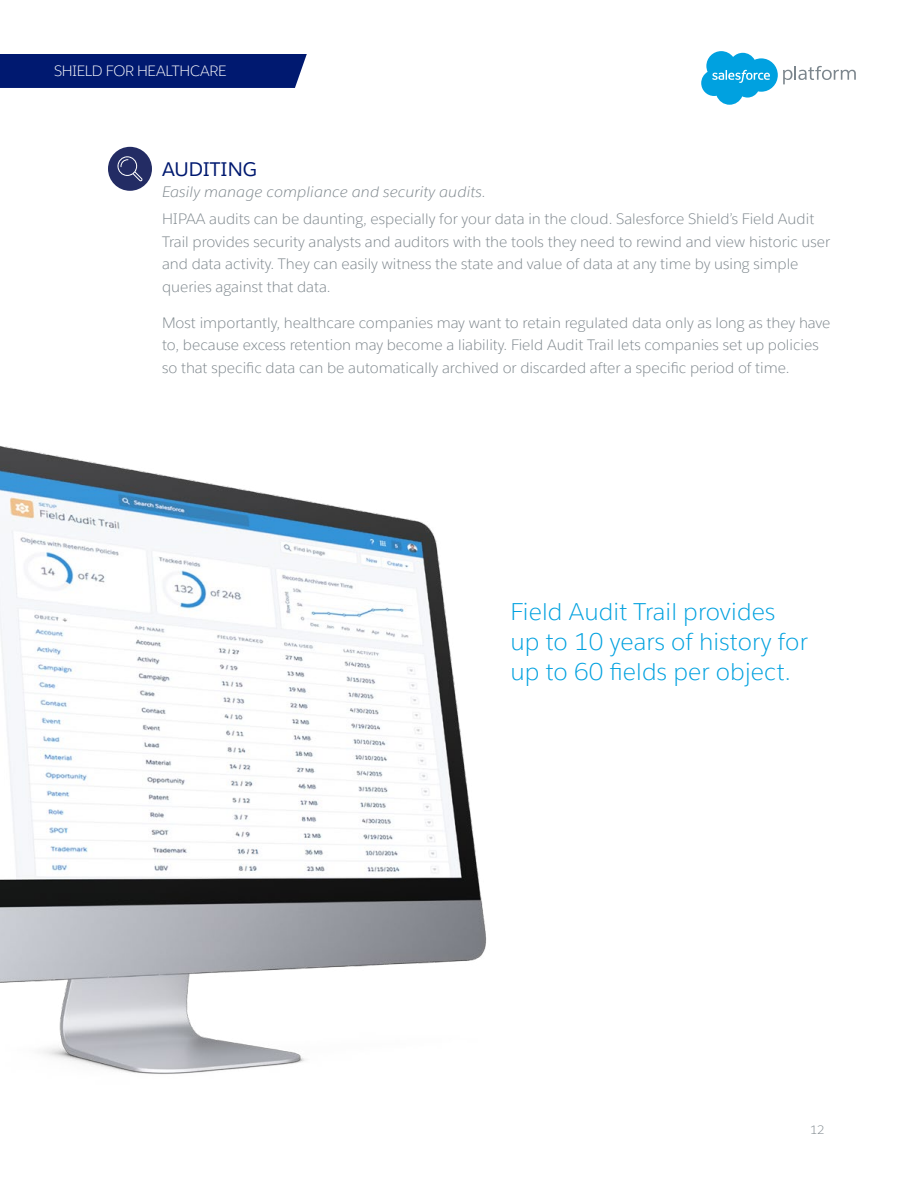
<style>
.page{position:relative;width:918px;height:1188px;background:#fff}
.page>*{position:absolute;margin:0;border:0;box-sizing:border-box;transform-origin:0 0}
.t1{font:300 24px/30px "Salesforce Sans";letter-spacing:.005em;color:#00a1df}
.t2{font:19.5px "Salesforce Sans";color:#001970}
.t3{font:300 15px/22.5px "Salesforce Sans";color:#7d868c}
.t4{font:italic 300 15px "Salesforce Sans";letter-spacing:.01em;color:#7d868c}
.t5{font:300 14.85px "Salesforce Sans";letter-spacing:-.02em;color:#fff}
.t6{font:300 12px "Salesforce Sans";color:#7d868c}
</style>
<div class="page">
<div style="left:0;top:54px;width:307px;height:34px;background:#001970"></div>
<svg style="left:701px;top:51px;width:155px;height:54px"></svg>
<img style="left:0;top:446px;width:487px;height:628px">
<div style="left:108px;top:147px;width:44px;height:44px;background:#232c64;border-radius:50%"></div>
<svg style="left:118px;top:156px;width:25px;height:25px"></svg>
<p class="t5" style="left:54px;top:62px;width:174px">SHIELD FOR HEALTHCARE</p>
<h2 class="t2" style="left:162px;top:157px;width:97px">AUDITING</h2>
<p class="t4" style="left:162px;top:183px;width:325px">Easily manage compliance and security audits.</p>
<p class="t3" style="left:162px;top:208px;width:670px">HIPAA audits can be daunting, especially for your data in the cloud. Salesforce Shield’s Field Audit Trail provides security analysts and auditors with the tools they need to rewind and view historic user and data activity. They can easily witness the state and value of data at any time by using simple queries against that data.</p>
<p class="t3" style="left:162px;top:311px;width:670px">Most importantly, healthcare companies may want to retain regulated data only as long as they have to, because excess retention may become a liability. Field Audit Trail lets companies set up policies so that specific data can be automatically archived or discarded after a specific period of time.</p>
<h1 class="t1" style="left:510px;top:596px;width:299px">Field Audit Trail provides up to 10 years of history for up to 60 fields per object.</h1>
<p class="t6" style="left:810px;top:1122px;width:16px">12</p>
</div>
